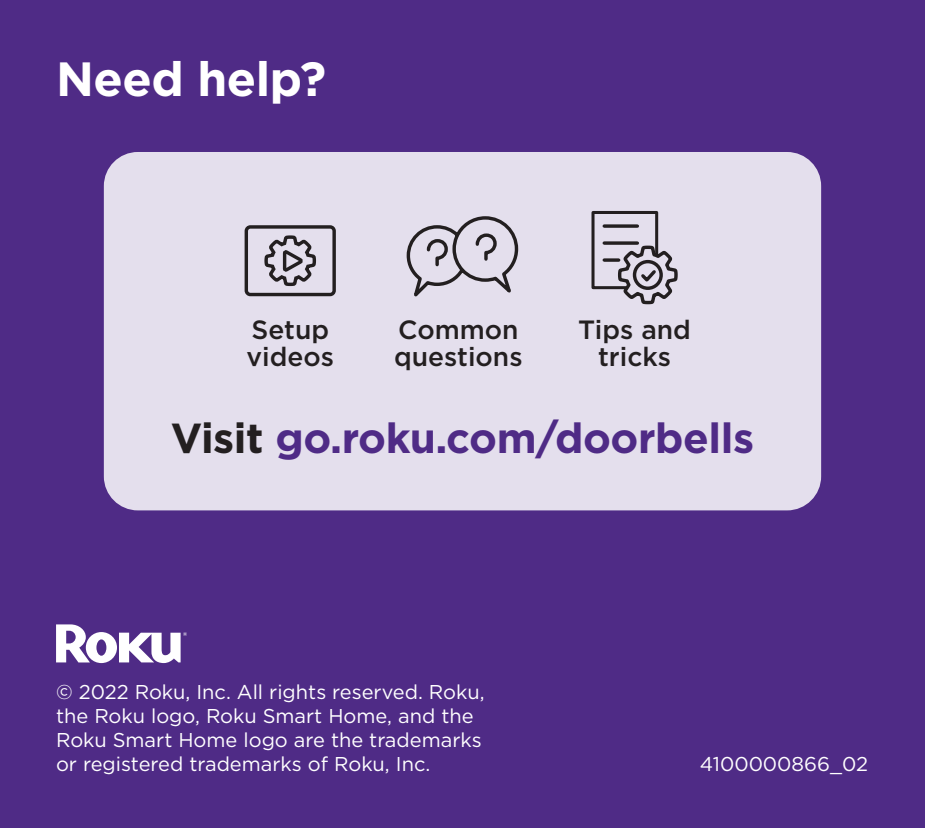
<style>
.page{position:relative;width:925px;height:828px;background:#fff}
.page>*{position:absolute;margin:0;border:0;box-sizing:border-box;transform-origin:0 0}
.t1{font:700 48px "Gotham";letter-spacing:-.01em;color:#fff}
.t2{font:700 42px "Gotham";letter-spacing:-.01em;color:#4f2b86}
.t3{font:500 26.4px/26.4px "Gotham";color:#231f20}
.t4{font:20px/24px "Gotham";color:#fff}
.s1{color:#231f20}
</style>
<div class="page">
<div style="left:0;top:0;width:924px;height:828px;background:#4f2b86"></div>
<div style="left:104px;top:152px;width:716px;height:358px;background:#e4dfed;border-radius:34px"></div>
<svg style="left:244px;top:225px;width:92px;height:72px"></svg>
<svg style="left:406px;top:216px;width:113px;height:81px"></svg>
<svg style="left:591px;top:211px;width:87px;height:94px"></svg>
<svg style="left:56px;top:624px;width:131px;height:39px"></svg>
<h1 class="t1" style="left:56px;top:47px;width:271px">Need help?</h1>
<h3 class="t3" style="left:246px;top:316px;width:89px">Setup videos</h3>
<h3 class="t3" style="left:394px;top:316px;width:130px">Common questions</h3>
<h3 class="t3" style="left:578px;top:316px;width:114px;text-align:center">Tips and tricks</h3>
<h2 class="t2" style="left:171px;top:410px;width:584px"><span class="s1">Visit</span> go.roku.com/doorbells</h2>
<p class="t4" style="left:56px;top:679px;width:430px">© 2022 Roku, Inc. All rights reserved. Roku, the Roku logo, Roku Smart Home, and the Roku Smart Home logo are the trademarks or registered trademarks of Roku, Inc.</p>
<p class="t4" style="left:699px;top:752px;width:170px">4100000866_02</p>
</div>
